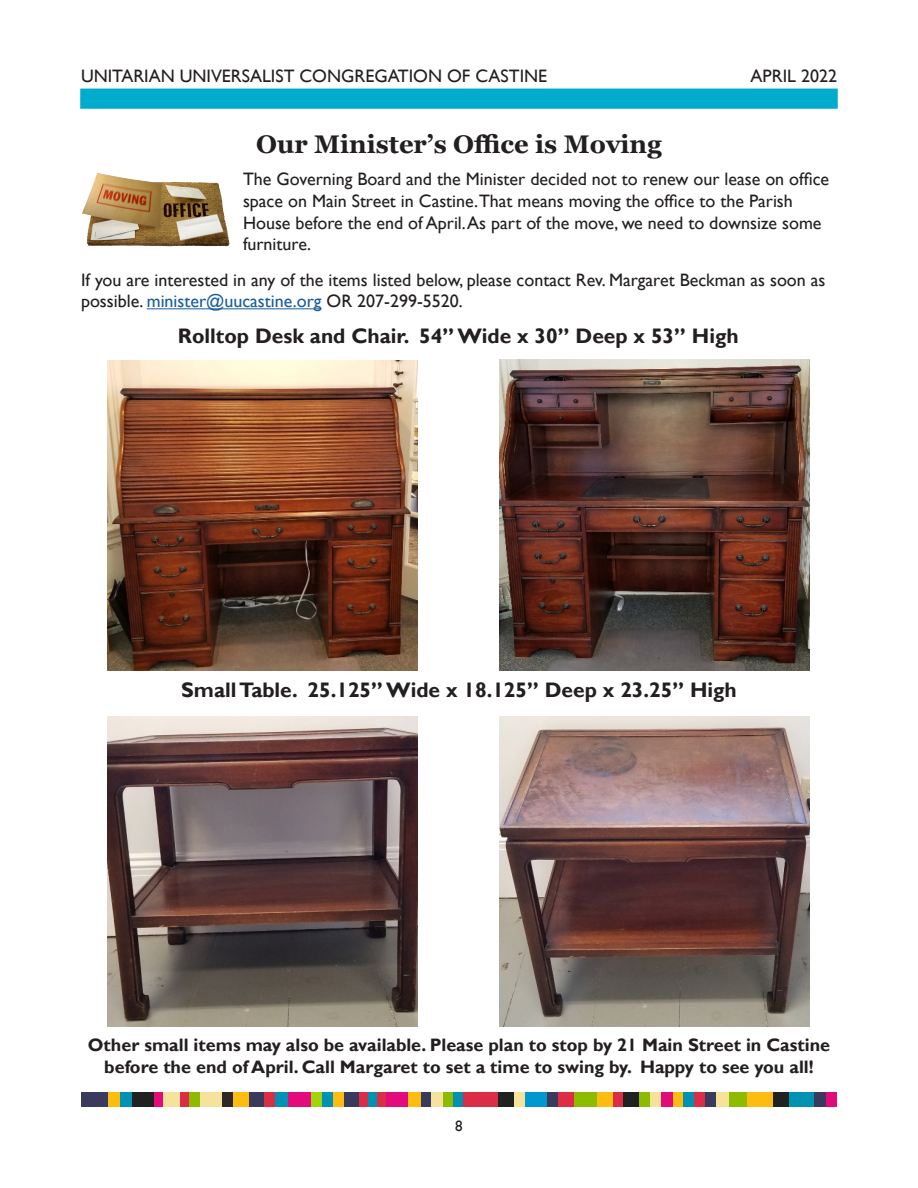
<style>
.page{position:relative;width:918px;height:1188px;background:#fff}
.page>*{position:absolute;margin:0;border:0;box-sizing:border-box;transform-origin:0 0}
.Column_title{font:700 25.5px "Georgia";color:#231f20}
.not_aligned{font:700 21px "Gill Sans";color:#231f20}
.not_aligned-2{font:18px/21.8px "Gill Sans";color:#231f20}
.not_aligned-3{font:700 18px/21.8px "Gill Sans";color:#231f20;text-align:center}
.t1{font:15px "Gill Sans";color:#231f20}
.s1{color:#175d9e}
</style>
<div class="page">
<div style="left:80px;top:89px;width:758px;height:20px;background:#00accd;border:2px solid #00accd"></div>
<div style="left:826px;top:1092px;width:11px;height:15px;background:#e30a7c"></div>
<div style="left:694px;top:1092px;width:11px;height:15px;background:#dc2d47"></div>
<div style="left:683px;top:1092px;width:11px;height:15px;background:#0092b3"></div>
<div style="left:672px;top:1092px;width:11px;height:15px;background:#fdbd10"></div>
<div style="left:661px;top:1092px;width:11px;height:15px;background:#e30a7c"></div>
<div style="left:333px;top:1092px;width:11px;height:15px;background:#fdbd10"></div>
<div style="left:322px;top:1092px;width:11px;height:15px;background:#0092b3"></div>
<div style="left:311px;top:1092px;width:11px;height:15px;background:#a2d40a"></div>
<div style="left:189px;top:1092px;width:11px;height:15px;background:#8dbb00"></div>
<div style="left:650px;top:1092px;width:11px;height:15px;background:#f5e39b"></div>
<div style="left:453px;top:1092px;width:11px;height:15px;background:#0092b3"></div>
<div style="left:443px;top:1092px;width:10px;height:15px;background:#8dbb00"></div>
<div style="left:431px;top:1092px;width:12px;height:15px;background:#f5e39b"></div>
<div style="left:421px;top:1092px;width:10px;height:15px;background:#3a3a5f"></div>
<div style="left:408px;top:1092px;width:13px;height:15px;background:#fdbd10"></div>
<div style="left:275px;top:1092px;width:13px;height:15px;background:#0092b3"></div>
<div style="left:639px;top:1092px;width:11px;height:15px;background:#8dbb00"></div>
<div style="left:814px;top:1092px;width:12px;height:15px;background:#3a3a5f"></div>
<div style="left:705px;top:1092px;width:11px;height:15px;background:#3a3a5f"></div>
<div style="left:514px;top:1092px;width:11px;height:15px;background:#f5e39b"></div>
<div style="left:612px;top:1092px;width:11px;height:15px;background:#dc2d47"></div>
<div style="left:789px;top:1092px;width:25px;height:15px;background:#0092b3"></div>
<div style="left:747px;top:1092px;width:26px;height:15px;background:#fdbd10"></div>
<div style="left:773px;top:1092px;width:16px;height:15px;background:#202222"></div>
<div style="left:623px;top:1092px;width:16px;height:15px;background:#202222"></div>
<div style="left:729px;top:1092px;width:18px;height:15px;background:#8dbb00"></div>
<div style="left:597px;top:1092px;width:15px;height:15px;background:#fdbd10"></div>
<div style="left:344px;top:1092px;width:15px;height:15px;background:#3a3a5f"></div>
<div style="left:498px;top:1092px;width:16px;height:15px;background:#202222"></div>
<div style="left:464px;top:1092px;width:34px;height:15px;background:#dc2d47"></div>
<div style="left:288px;top:1092px;width:23px;height:15px;background:#e30a7c"></div>
<div style="left:132px;top:1092px;width:23px;height:15px;background:#202222"></div>
<div style="left:574px;top:1092px;width:23px;height:15px;background:#8dbb00"></div>
<div style="left:716px;top:1092px;width:13px;height:15px;background:#f5e39b"></div>
<div style="left:547px;top:1092px;width:12px;height:15px;background:#3a3a5f"></div>
<div style="left:525px;top:1092px;width:22px;height:15px;background:#0098ce"></div>
<div style="left:559px;top:1092px;width:15px;height:15px;background:#dc2d47"></div>
<div style="left:221px;top:1092px;width:12px;height:15px;background:#2e2926"></div>
<div style="left:200px;top:1092px;width:21px;height:15px;background:#f5e39b"></div>
<div style="left:120px;top:1092px;width:12px;height:15px;background:#0092b3"></div>
<div style="left:107px;top:1092px;width:13px;height:15px;background:#fdbd10"></div>
<div style="left:233px;top:1092px;width:16px;height:15px;background:#fdbd10"></div>
<div style="left:386px;top:1092px;width:22px;height:15px;background:#e30a7c"></div>
<div style="left:81px;top:1092px;width:26px;height:15px;background:#3a3a5f"></div>
<div style="left:368px;top:1092px;width:10px;height:15px;background:#0092b3"></div>
<div style="left:378px;top:1092px;width:8px;height:15px;background:#dc2d47"></div>
<div style="left:359px;top:1092px;width:9px;height:15px;background:#dc2d47"></div>
<div style="left:163px;top:1092px;width:17px;height:15px;background:#f5e39b"></div>
<div style="left:180px;top:1092px;width:9px;height:15px;background:#dc2d47"></div>
<div style="left:155px;top:1092px;width:8px;height:15px;background:#e30a7c"></div>
<div style="left:264px;top:1092px;width:11px;height:15px;background:#dc2d47"></div>
<div style="left:249px;top:1092px;width:15px;height:15px;background:#3a3a5f"></div>
<hr style="left:147px;top:308px;width:175px;height:1px;background:#175d9e">
<img style="left:82px;top:174px;width:15px;height:72px">
<img style="left:108px;top:360px;width:310px;height:311px">
<img style="left:500px;top:360px;width:310px;height:310px">
<img style="left:108px;top:717px;width:310px;height:310px">
<img style="left:500px;top:717px;width:310px;height:310px">
<p class="not_aligned-2" style="left:81px;top:65px;width:468px">UNITARIAN UNIVERSALIST CONGREGATION OF CASTINE</p>
<p class="not_aligned-2" style="left:751px;top:65px;width:88px">APRIL 2022</p>
<p class="Column_title" style="left:256px;top:128px;width:407px">Our Minister’s Office is Moving</p>
<p class="not_aligned-2" style="left:243px;top:169px;width:588px">The Governing Board and the Minister decided not to renew our lease on office space on Main Street in Castine.That means moving the office to the Parish House before the end of April. As part of the move, we need to downsize some furniture.</p>
<p class="not_aligned-2" style="left:81px;top:269px;width:746px">If you are interested in any of the items listed below, please contact Rev. Margaret Beckman as soon as possible. <span class="s1">minister@uucastine.org</span> OR 207-299-5520.</p>
<p class="not_aligned" style="left:178px;top:324px;width:562px">Rolltop Desk and Chair. 54” Wide x 30” Deep x 53” High</p>
<p class="not_aligned" style="left:181px;top:677px;width:557px">Small Table. 25.125” Wide x 18.125” Deep x 23.25” High</p>
<p class="not_aligned-3" style="left:88px;top:1035px;width:744px">Other small items may also be available. Please plan to stop by 21 Main Street in Castine before the end of April. Call Margaret to set a time to swing by. Happy to see you all!</p>
<p class="t1" style="left:455px;top:1117px;width:9px">8</p>
</div>
